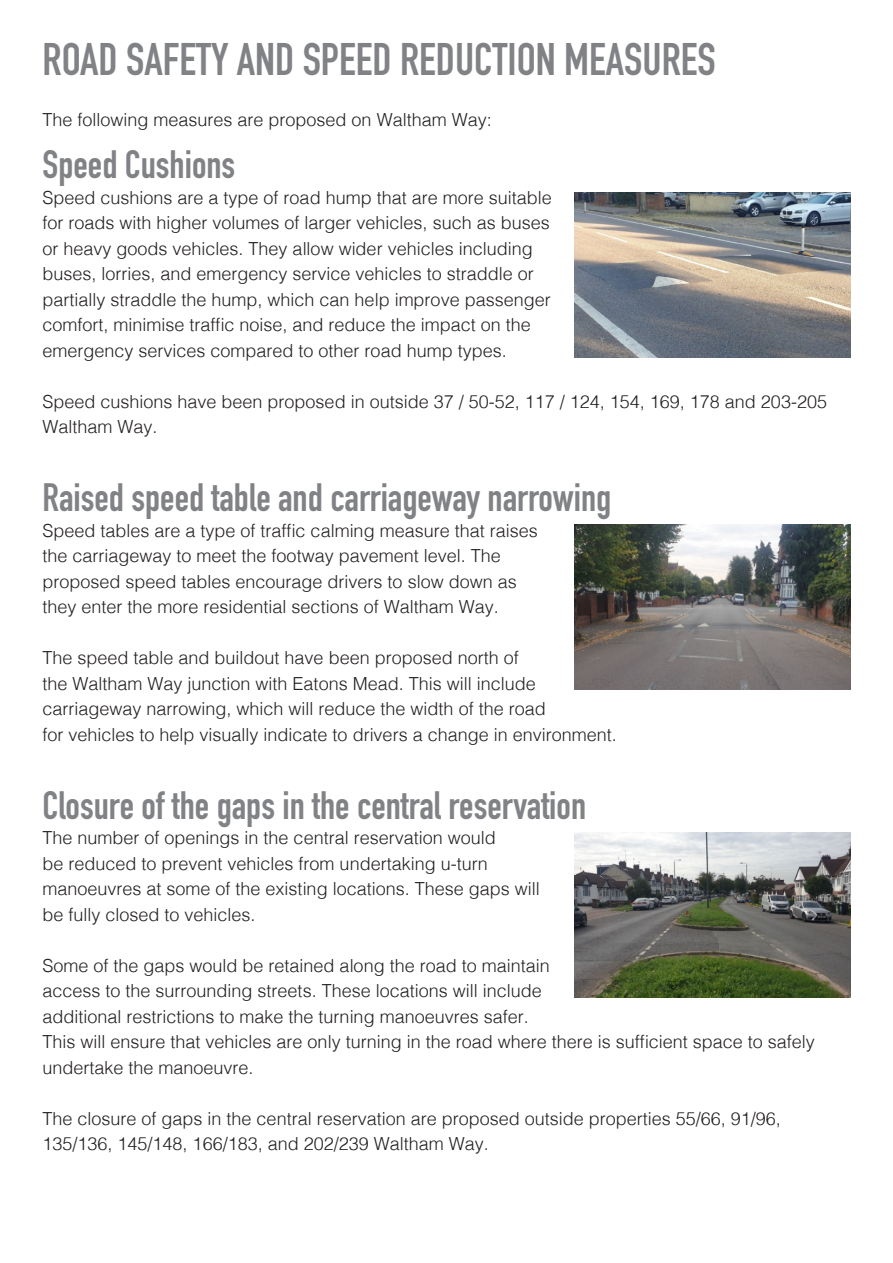
<style>
.page{position:relative;width:893px;height:1263px;background:#fff}
.page>*{position:absolute;margin:0;border:0;box-sizing:border-box;transform-origin:0 0}
.t1{font:700 45px "DIN Condensed";color:#808285}
.t2{font:700 39px "DIN Condensed";color:#808285}
.t3{font:300 18px/25.5px "Helvetica";color:#231f20}
</style>
<div class="page">
<img style="left:574px;top:192px;width:276px;height:165px">
<img style="left:574px;top:524px;width:276px;height:166px">
<img style="left:574px;top:832px;width:276px;height:165px">
<p class="t1" style="left:43px;top:29px;width:675px">ROAD SAFETY AND SPEED REDUCTION MEASURES</p>
<p class="t3" style="left:43px;top:105px;width:451px">The following measures are proposed on Waltham Way:</p>
<p class="t2" style="left:43px;top:138px;width:194px">Speed Cushions</p>
<p class="t3" style="left:43px;top:183px;width:511px">Speed cushions are a type of road hump that are more suitable for roads with higher volumes of larger vehicles, such as buses or heavy goods vehicles. They allow wider vehicles including buses, lorries, and emergency service vehicles to straddle or partially straddle the hump, which can help improve passenger comfort, minimise traffic noise, and reduce the impact on the emergency services compared to other road hump types.</p>
<p class="t3" style="left:43px;top:387px;width:786px">Speed cushions have been proposed in outside 37 / 50-52, 117 / 124, 154, 169, 178 and 203-205<br>Waltham Way.</p>
<p class="t2" style="left:43px;top:471px;width:570px">Raised speed table and carriageway narrowing</p>
<p class="t3" style="left:43px;top:516px;width:497px">Speed tables are a type of traffic calming measure that raises the carriageway to meet the footway pavement level. The proposed speed tables encourage drivers to slow down as they enter the more residential sections of Waltham Way.</p>
<p class="t3" style="left:43px;top:644px;width:576px">The speed table and buildout have been proposed north of<br>the Waltham Way junction with Eatons Mead. This will include carriageway narrowing, which will reduce the width of the road<br>for vehicles to help visually indicate to drivers a change in environment.</p>
<p class="t2" style="left:43px;top:779px;width:545px">Closure of the gaps in the central reservation</p>
<p class="t3" style="left:43px;top:824px;width:499px">The number of openings in the central reservation would<br>be reduced to prevent vehicles from undertaking u-turn manoeuvres at some of the existing locations. These gaps will be fully closed to vehicles.</p>
<p class="t3" style="left:43px;top:951px;width:774px">Some of the gaps would be retained along the road to maintain<br>access to the surrounding streets. These locations will include<br>additional restrictions to make the turning manoeuvres safer.<br>This will ensure that vehicles are only turning in the road where there is sufficient space to safely undertake the manoeuvre.</p>
<p class="t3" style="left:43px;top:1104px;width:740px">The closure of gaps in the central reservation are proposed outside properties 55/66, 91/96,<br>135/136, 145/148, 166/183, and 202/239 Waltham Way.</p>
</div>
